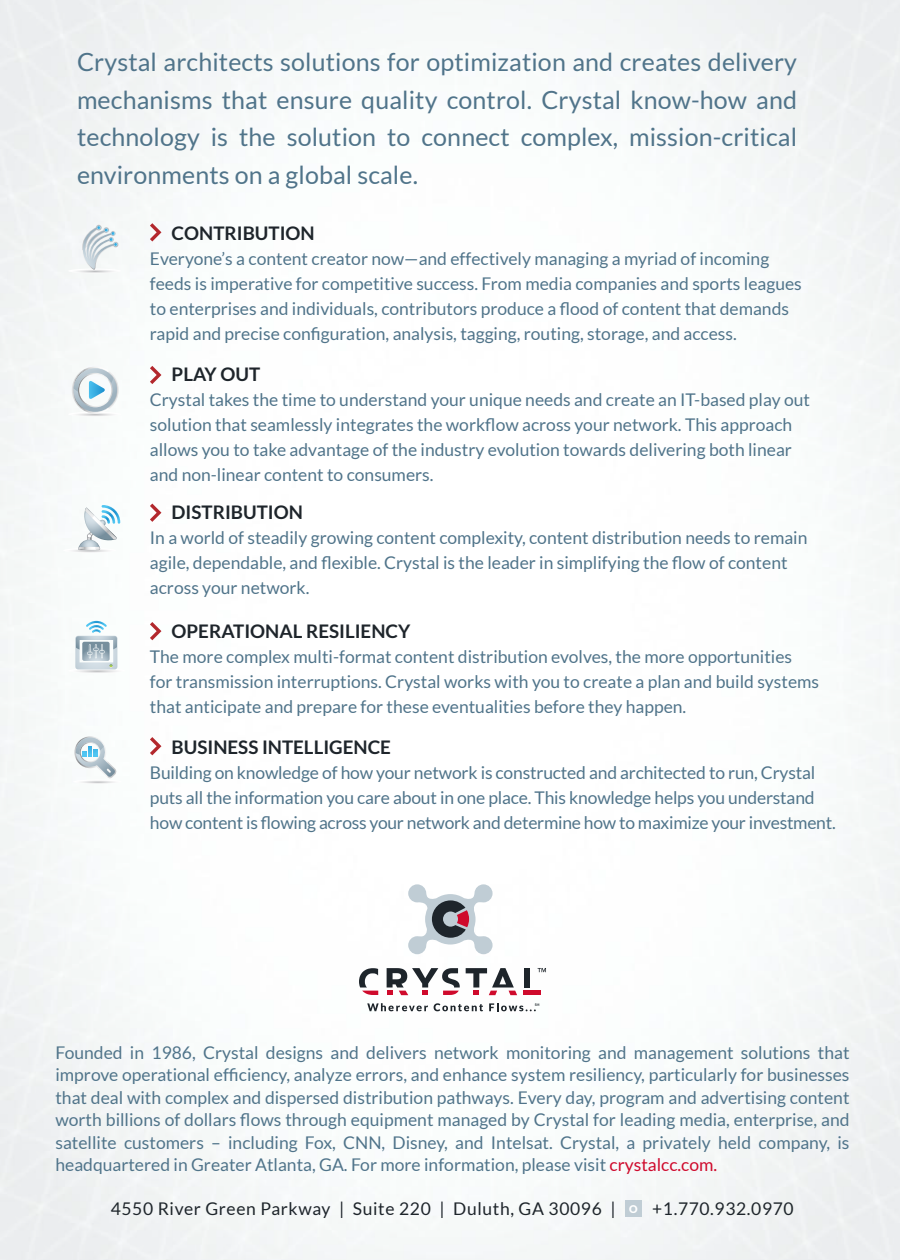
<style>
.page{position:relative;width:900px;height:1260px;background:#fff}
.page>*{position:absolute;margin:0;border:0;box-sizing:border-box;transform-origin:0 0}
.t1{font:25px/37.5px "Lato";letter-spacing:.005em;color:#50748a;text-align:justify}
.t2{font:700 18.75px "Lato";color:#1e252b}
.t3{font:17.5px/25px "Lato";color:#50748a}
.t4{font:17.5px "Lato";letter-spacing:.035em;color:#1e252b}
.t5{font:900 10.5px "Lato";color:#fff}
.s1{color:#cf0a2c}
</style>
<div class="page">
<img style="left:0;top:0;width:900px;height:1260px">
<svg style="left:408px;top:884px;width:85px;height:70px"></svg>
<div style="left:524px;top:968px;width:6px;height:20px;background:#1e252b"></div>
<hr style="left:524px;top:991px;width:17px;height:4px;background:#cf0a2c">
<svg style="left:466px;top:968px;width:51px;height:27px"></svg>
<svg style="left:387px;top:968px;width:73px;height:27px"></svg>
<svg style="left:359px;top:968px;width:19px;height:27px"></svg>
<svg style="left:367px;top:1003px;width:61px;height:8px"></svg>
<svg style="left:434px;top:1003px;width:49px;height:8px"></svg>
<svg style="left:538px;top:968px;width:8px;height:4px"></svg>
<svg style="left:489px;top:1003px;width:50px;height:8px"></svg>
<div style="left:625px;top:1200px;width:17px;height:17px;background:#c0cdd5"></div>
<svg style="left:150px;top:737px;width:11px;height:18px"></svg>
<svg style="left:68px;top:621px;width:57px;height:52px"></svg>
<svg style="left:73px;top:736px;width:49px;height:48px"></svg>
<svg style="left:68px;top:367px;width:53px;height:50px"></svg>
<svg style="left:68px;top:225px;width:53px;height:48px"></svg>
<svg style="left:63px;top:505px;width:57px;height:48px"></svg>
<svg style="left:150px;top:622px;width:11px;height:18px"></svg>
<svg style="left:150px;top:504px;width:11px;height:18px"></svg>
<svg style="left:150px;top:366px;width:11px;height:18px"></svg>
<svg style="left:150px;top:223px;width:11px;height:18px"></svg>
<h1 class="t1" style="left:77px;top:43px;width:722px">Crystal architects solutions for optimization and creates delivery mechanisms that ensure quality control. Crystal know-how and technology is the solution to connect complex, mission-critical environments on a global scale.</h1>
<p class="t2" style="left:172px;top:222px;width:145px">CONTRIBUTION</p>
<p class="t3" style="left:150px;top:246px;width:653px">Everyone’s a content creator now—and effectively managing a myriad of incoming feeds is imperative for competitive success. From media companies and sports leagues to enterprises and individuals, contributors produce a flood of content that demands rapid and precise configuration, analysis, tagging, routing, storage, and access.</p>
<p class="t2" style="left:172px;top:363px;width:90px">PLAY OUT</p>
<p class="t3" style="left:150px;top:387px;width:662px">Crystal takes the time to understand your unique needs and create an IT-based play out solution that seamlessly integrates the workflow across your network. This approach allows you to take advantage of the industry evolution towards delivering both linear and non-linear content to consumers.</p>
<p class="t2" style="left:172px;top:502px;width:133px">DISTRIBUTION</p>
<p class="t3" style="left:150px;top:525px;width:659px">In a world of steadily growing content complexity, content distribution needs to remain agile, dependable, and flexible. Crystal is the leader in simplifying the flow of content across your network.</p>
<p class="t2" style="left:172px;top:621px;width:240px">OPERATIONAL RESILIENCY</p>
<p class="t3" style="left:150px;top:644px;width:671px">The more complex multi-format content distribution evolves, the more opportunities for transmission interruptions. Crystal works with you to create a plan and build systems that anticipate and prepare for these eventualities before they happen.</p>
<p class="t2" style="left:172px;top:736px;width:221px">BUSINESS INTELLIGENCE</p>
<p class="t3" style="left:150px;top:760px;width:687px">Building on knowledge of how your network is constructed and architected to run, Crystal puts all the information you care about in one place. This knowledge helps you understand how content is flowing across your network and determine how to maximize your investment.</p>
<p class="t3" style="left:55px;top:1041px;width:796px;line-height:22.5px;text-align:justify">Founded in 1986, Crystal designs and delivers network monitoring and management solutions that improve operational efficiency, analyze errors, and enhance system resiliency, particularly for businesses that deal with complex and dispersed distribution pathways. Every day, program and advertising content worth billions of dollars flows through equipment managed by Crystal for leading media, enterprise, and satellite customers – including Fox, CNN, Disney, and Intelsat. Crystal, a privately held company, is headquartered in Greater Atlanta, GA. For more information, please visit <span class="s1">crystalcc.com.</span></p>
<p class="t4" style="left:111px;top:1199px;width:506px">4550 River Green Parkway | Suite 220 | Duluth, GA 30096 |</p>
<p class="t4" style="left:652px;top:1199px;width:143px">+1.770.932.0970</p>
<p class="t5" style="left:629px;top:1203px;width:10px">O</p>
</div>
